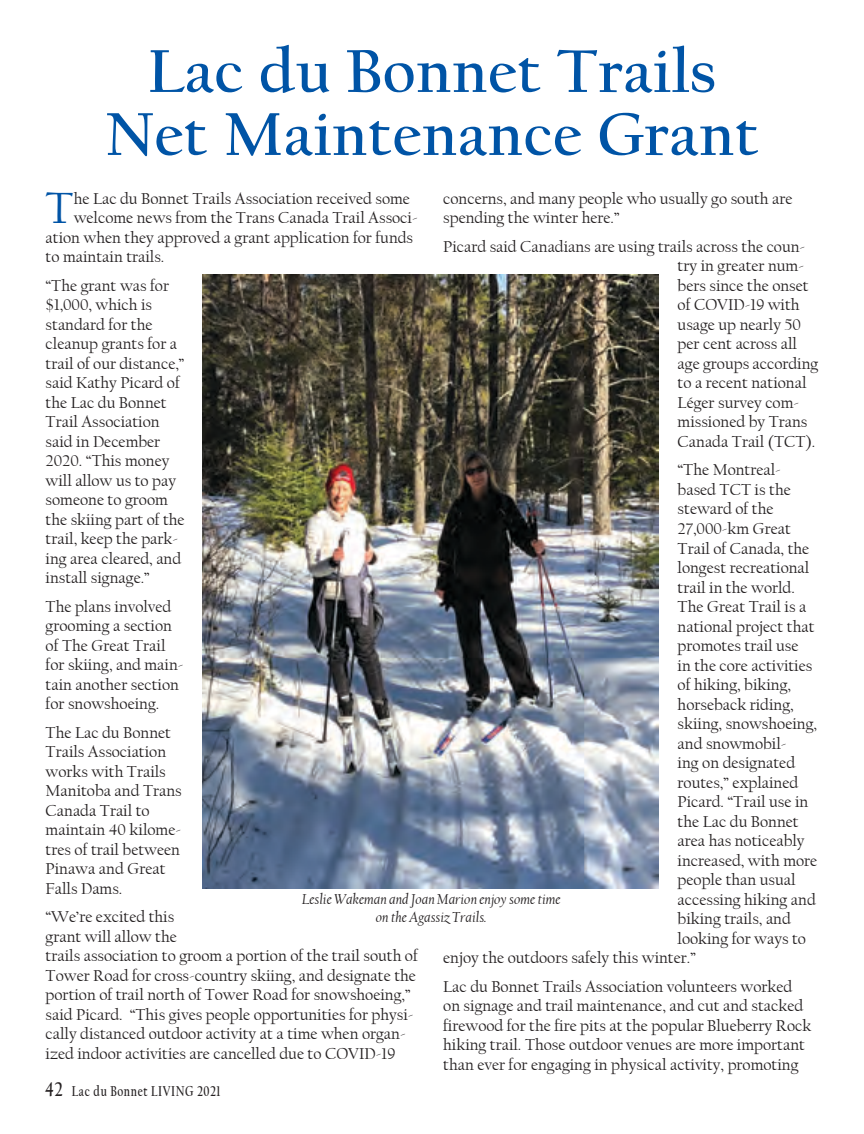
<style>
.page{position:relative;width:864px;height:1134px;background:#fff}
.page>*{position:absolute;margin:0;border:0;box-sizing:border-box;transform-origin:0 0}
.Headline{font:700 63px/63px "Californian FB";letter-spacing:.01em;color:#0054a6;text-align:center}
.Body_text{font:45.9px "Californian FB";color:#0054a6}
.Body_text-2{font:16.5px/19.5px "Californian FB";color:#231f20}
.t1{font:italic 15px "Californian FB";color:#231f20}
.t2{font:700 15px "Californian FB";letter-spacing:.05em;color:#231f20;scale:.75 1}
.s1{font-size:21px}
</style>
<div class="page">
<img style="left:203px;top:274px;width:456px;height:614px">
<p class="Headline" style="left:105px;top:40px;width:656px">Lac du Bonnet Trails<br>Net Maintenance Grant</p>
<p class="Body_text" style="left:46px;top:183px;width:30px">T</p>
<p class="Body_text-2" style="left:74px;top:189px;width:338px">he Lac du Bonnet Trails Association received some</p>
<p class="Body_text-2" style="left:443px;top:189px;width:351px">concerns, and many people who usually go south are spending the winter here.”</p>
<p class="Body_text-2" style="left:678px;top:237px;width:142px;text-indent:-234px">Picard said Canadians are using trails across the coun&shy;try in greater num&shy;bers since the onset of COVID-19 with usage up nearly 50 per cent across all age groups according to a recent national<br>Léger survey com&shy;missioned by Trans<br>Canada Trail (TCT).</p>
<p class="Body_text-2" style="left:678px;top:461px;width:105px">“The Montreal-</p>
<p class="Body_text-2" style="left:678px;top:480px;width:115px">based TCT is the</p>
<p class="Body_text-2" style="left:678px;top:500px;width:97px">steward of the</p>
<p class="Body_text-2" style="left:678px;top:519px;width:115px">27,000-km Great</p>
<p class="Body_text-2" style="left:678px;top:539px;width:133px">Trail of Canada, the</p>
<p class="Body_text-2" style="left:678px;top:558px;width:133px">longest recreational</p>
<p class="Body_text-2" style="left:678px;top:578px;width:119px">trail in the world.</p>
<p class="Body_text-2" style="left:678px;top:597px;width:130px">The Great Trail is a</p>
<p class="Body_text-2" style="left:678px;top:617px;width:139px">national project that</p>
<p class="Body_text-2" style="left:678px;top:636px;width:122px">promotes trail use</p>
<p class="Body_text-2" style="left:678px;top:656px;width:136px">in the core activities</p>
<p class="Body_text-2" style="left:678px;top:675px;width:115px">of hiking, biking,</p>
<p class="Body_text-2" style="left:678px;top:695px;width:118px">horseback riding,</p>
<p class="Body_text-2" style="left:678px;top:714px;width:141px">skiing, snowshoeing,</p>
<p class="Body_text-2" style="left:678px;top:734px;width:110px">and snowmobil-</p>
<p class="Body_text-2" style="left:678px;top:753px;width:119px">ing on designated</p>
<p class="Body_text-2" style="left:678px;top:773px;width:122px">routes,” explained</p>
<p class="Body_text-2" style="left:678px;top:792px;width:132px">Picard. “Trail use in</p>
<p class="Body_text-2" style="left:678px;top:812px;width:123px">the Lac du Bonnet</p>
<p class="Body_text-2" style="left:678px;top:831px;width:128px">area has noticeably</p>
<p class="Body_text-2" style="left:678px;top:851px;width:141px">increased, with more</p>
<p class="Body_text-2" style="left:678px;top:870px;width:119px">people than usual</p>
<p class="Body_text-2" style="left:678px;top:890px;width:140px">accessing hiking and</p>
<p class="Body_text-2" style="left:678px;top:909px;width:115px">biking trails, and</p>
<p class="Body_text-2" style="left:678px;top:929px;width:130px">looking for ways to</p>
<p class="Body_text-2" style="left:443px;top:948px;width:254px">enjoy the outdoors safely this winter.”</p>
<p class="Body_text-2" style="left:443px;top:977px;width:370px">Lac du Bonnet Trails Association volunteers worked on signage and trail maintenance, and cut and stacked firewood for the fire pits at the popular Blueberry Rock hiking trail. Those outdoor venues are more important than ever for engaging in physical activity, promoting</p>
<p class="Body_text-2" style="left:74px;top:208px;width:345px">welcome news from the Trans Canada Trail Associ-</p>
<p class="Body_text-2" style="left:46px;top:228px;width:369px">ation when they approved a grant application for funds</p>
<p class="Body_text-2" style="left:46px;top:247px;width:120px">to maintain trails.</p>
<p class="Body_text-2" style="left:46px;top:276px;width:141px">“The grant was for $1,000, which is standard for the cleanup grants for a trail of our distance,” said Kathy Picard of the Lac du Bonnet<br>Trail Association said in December<br>2020. “This money will allow us to pay someone to groom the skiing part of the trail, keep the park&shy;ing area cleared, and install signage.”</p>
<p class="Body_text-2" style="left:46px;top:597px;width:139px">The plans involved grooming a section of The Great Trail for skiing, and main&shy;tain another section for snowshoeing.</p>
<p class="Body_text-2" style="left:46px;top:723px;width:138px">The Lac du Bonnet<br>Trails Association works with Trails<br>Manitoba and Trans<br>Canada Trail to maintain 40 kilome&shy;tres of trail between<br>Pinawa and Great<br>Falls Dams.</p>
<p class="Body_text-2" style="left:46px;top:908px;width:374px">“We’re excited this<br>grant will allow the<br>trails association to groom a portion of the trail south of Tower Road for cross-country skiing, and designate the portion of trail north of Tower Road for snowshoeing,” said Picard. “This gives people opportunities for physi&shy;cally distanced outdoor activity at a time when organ&shy;ized indoor activities are cancelled due to COVID-19</p>
<p class="t1" style="left:302px;top:891px;width:261px">Leslie Wakeman and Joan Marion enjoy some time</p>
<p class="t1" style="left:376px;top:909px;width:112px">on the Agassiz Trails.</p>
<p class="t2" style="left:45px;top:1082px;width:236px"><span class="s1">42</span> Lac du Bonnet LIVING 2021</p>
</div>
